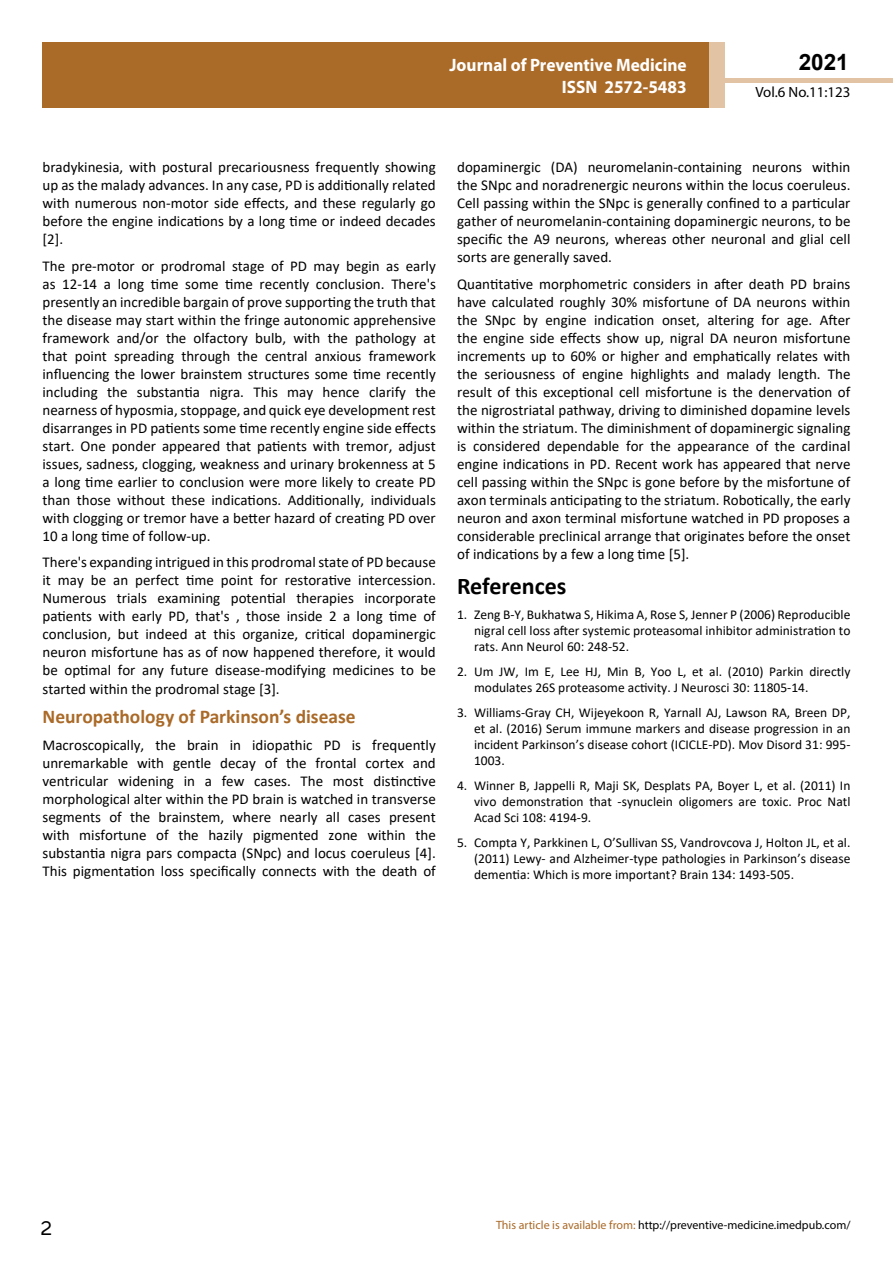
<style>
.page{position:relative;width:893px;height:1263px;background:#fff}
.page>*{position:absolute;margin:0;border:0;box-sizing:border-box;transform-origin:0 0}
.t1{font:25.5px "Tunga";color:#000}
.t2{font:700 24px "Calibri";color:#000}
.t3{font:700 22.5px "Arial";color:#000}
.t4{font:700 19.5px "Calibri";color:#aa6a28}
.t5{font:700 18px/21.6px "Myriad Pro";color:#fff;text-align:right;scale:.96 1}
.t6{font:15px/18px "Calibri";color:#000;text-align:justify}
.t7{font:14.85px "Myriad Pro";color:#000}
.t8{font:13.5px/16.2px "Calibri";color:#000;text-align:justify}
.t9{font:12px "Myriad Pro";color:#000}
.s1{color:#aa6a28}
</style>
<div class="page">
<hr style="left:725px;top:78px;width:168px;height:4px;background:#e2c4a4">
<div style="left:43px;top:42px;width:666px;height:66px;background:#aa6a28"></div>
<div style="left:709px;top:42px;width:16px;height:66px;background:#e2c4a4"></div>
<p class="t5" style="left:517px;top:53px;width:198px">ARCHIVOS DE MEDICINA<br>ISSN 1698-9465</p>
<h3 class="t3" style="left:799px;top:46px;width:52px">2021</h3>
<p class="t5" style="left:449px;top:54px;width:249px">Journal of Preventive Medicine<br>ISSN 2572-5483</p>
<p class="t7" style="left:755px;top:83px;width:96px">Vol.6 No.11:123</p>
<p class="t6" style="left:43px;top:158px;width:395px">bradykinesia, with postural precariousness frequently showing up as the malady advances. In any case, PD is additionally related with numerous non-motor side effects, and these regularly go before the engine indications by a long time or indeed decades [2].</p>
<p class="t6" style="left:43px;top:257px;width:395px">The pre-motor or prodromal stage of PD may begin as early as 12-14 a long time some time recently conclusion. There's presently an incredible bargain of prove supporting the truth that the disease may start within the fringe autonomic apprehensive framework and/or the olfactory bulb, with the pathology at that point spreading through the central anxious framework influencing the lower brainstem structures some time recently including the substantia nigra. This may hence clarify the nearness of hyposmia, stoppage, and quick eye development rest disarranges in PD patients some time recently engine side effects start. One ponder appeared that patients with tremor, adjust issues, sadness, clogging, weakness and urinary brokenness at 5 a long time earlier to conclusion were more likely to create PD than those without these indications. Additionally, individuals with clogging or tremor have a better hazard of creating PD over 10 a long time of follow-up.</p>
<p class="t6" style="left:43px;top:553px;width:395px">There's expanding intrigued in this prodromal state of PD because it may be an perfect time point for restorative intercession.<br>Numerous trials examining potential therapies incorporate patients with early PD, that's , those inside 2 a long time of conclusion, but indeed at this organize, critical dopaminergic neuron misfortune has as of now happened therefore, it would be optimal for any future disease-modifying medicines to be started within the prodromal stage [3].</p>
<h3 class="t4" style="left:43px;top:703px;width:315px">Neuropathology of Parkinson’s disease</h3>
<p class="t6" style="left:43px;top:735px;width:395px">Macroscopically, the brain in idiopathic PD is frequently unremarkable with gentle decay of the frontal cortex and ventricular widening in a few cases. The most distinctive morphological alter within the PD brain is watched in transverse segments of the brainstem, where nearly all cases present with misfortune of the hazily pigmented zone within the substantia nigra pars compacta (SNpc) and locus coeruleus [4].<br>This pigmentation loss specifically connects with the death of</p>
<p class="t6" style="left:457px;top:158px;width:395px">dopaminergic (DA) neuromelanin-containing neurons within the SNpc and noradrenergic neurons within the locus coeruleus.<br>Cell passing within the SNpc is generally confined to a particular gather of neuromelanin-containing dopaminergic neurons, to be specific the A9 neurons, whereas other neuronal and glial cell sorts are generally saved.</p>
<p class="t6" style="left:457px;top:275px;width:395px">Quantitative morphometric considers in after death PD brains have calculated roughly 30% misfortune of DA neurons within the SNpc by engine indication onset, altering for age. After the engine side effects show up, nigral DA neuron misfortune increments up to 60% or higher and emphatically relates with the seriousness of engine highlights and malady length. The result of this exceptional cell misfortune is the denervation of the nigrostriatal pathway, driving to diminished dopamine levels within the striatum. The diminishment of dopaminergic signaling is considered dependable for the appearance of the cardinal engine indications in PD. Recent work has appeared that nerve cell passing within the SNpc is gone before by the misfortune of axon terminals anticipating to the striatum. Robotically, the early neuron and axon terminal misfortune watched in PD proposes a considerable preclinical arrange that originates before the onset of indications by a few a long time [5].</p>
<h2 class="t2" style="left:457px;top:569px;width:111px">References</h2>
<p class="t8" style="left:474px;top:606px;width:378px;text-indent:-17px">1. Zeng B-Y, Bukhatwa S, Hikima A, Rose S, Jenner P (2006) Reproducible nigral cell loss after systemic proteasomal inhibitor administration to rats. Ann Neurol 60: 248-52.</p>
<p class="t8" style="left:474px;top:663px;width:378px;text-indent:-17px">2. Um JW, Im E, Lee HJ, Min B, Yoo L, et al. (2010) Parkin directly modulates 26S proteasome activity. J Neurosci 30: 11805-14.</p>
<p class="t8" style="left:474px;top:704px;width:378px;text-indent:-17px">3. Williams-Gray CH, Wijeyekoon R, Yarnall AJ, Lawson RA, Breen DP, et al. (2016) Serum immune markers and disease progression in an incident Parkinson’s disease cohort (ICICLE-PD). Mov Disord 31: 995- 1003.</p>
<p class="t8" style="left:474px;top:777px;width:378px;text-indent:-17px">4. Winner B, Jappelli R, Maji SK, Desplats PA, Boyer L, et al. (2011) In vivo demonstration that -synuclein oligomers are toxic. Proc Natl Acad Sci 108: 4194-9.</p>
<p class="t8" style="left:474px;top:834px;width:378px;text-indent:-17px">5. Compta Y, Parkkinen L, O’Sullivan SS, Vandrovcova J, Holton JL, et al. (2011) Lewy- and Alzheimer-type pathologies in Parkinson’s disease dementia: Which is more important? Brain 134: 1493-505.</p>
<h1 class="t1" style="left:41px;top:1211px;width:13px">2</h1>
<p class="t9" style="left:496px;top:1218px;width:356px"><span class="s1">This article is available from:</span> http://preventive-medicine.imedpub.com/</p>
</div>
